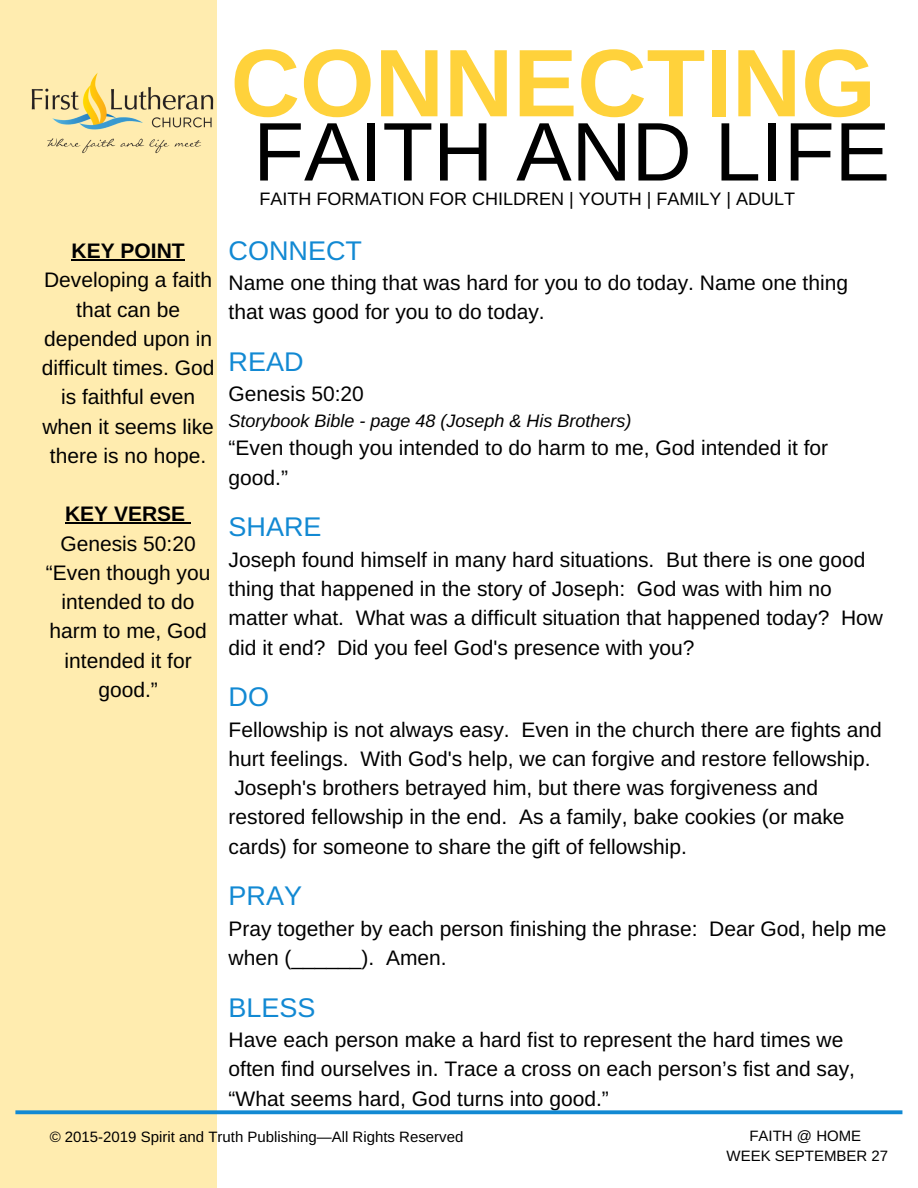
<style>
.page{position:relative;width:918px;height:1188px;background:#fff}
.page>*{position:absolute;margin:0;border:0;box-sizing:border-box;transform-origin:0 0}
.t1{font:700 96px "Arimo";color:#ffd23b}
.t2{font:83.1px "Arimo";color:#000}
.t3{font:27px "Arimo";color:#1289d3}
.t4{font:21px/29.2px "Arimo";color:#000}
.t5{font:700 21px "Arimo";color:#000}
.t6{font:18px "Arimo";color:#000}
.t7{font:italic 18px "Arimo";color:#000}
.t8{font:15px/20.2px "Arimo";color:#000;text-align:center}
</style>
<div class="page">
<div style="left:0;top:0;width:217px;height:1188px;background:#ffecaf"></div>
<svg style="left:15px;top:1110px;width:887px;height:4px"></svg>
<img style="left:31px;top:73px;width:183px;height:80px">
<hr style="left:72px;top:259px;width:113px;height:1px;background:#000">
<hr style="left:65px;top:522px;width:120px;height:2px;background:#000">
<svg style="left:185px;top:522px;width:6px;height:2px"></svg>
<p class="t5" style="left:72px;top:239px;width:115px">KEY POINT</p>
<p class="t4" style="left:42px;top:265px;width:174px;text-align:center">Developing a faith that can be depended upon in difficult times. God is faithful even when it seems like there is no hope.</p>
<p class="t5" style="left:65px;top:502px;width:122px">KEY VERSE</p>
<p class="t4" style="left:46px;top:529px;width:166px;text-align:center">Genesis 50:20 “Even though you intended to do harm to me, God intended it for good.”</p>
<h1 class="t1" style="left:231px;top:29px;width:647px">CONNECTING</h1>
<h2 class="t2" style="left:253px;top:105px;width:638px">FAITH AND LIFE</h2>
<p class="t6" style="left:260px;top:189px;width:537px">FAITH FORMATION FOR CHILDREN | YOUTH | FAMILY | ADULT</p>
<p class="t3" style="left:229px;top:235px;width:135px">CONNECT</p>
<p class="t4" style="left:229px;top:268px;width:621px">Name one thing that was hard for you to do today. Name one thing that was good for you to do today.</p>
<p class="t3" style="left:229px;top:347px;width:76px">READ</p>
<p class="t4" style="left:229px;top:380px;width:137px">Genesis 50:20</p>
<p class="t7" style="left:229px;top:411px;width:404px">Storybook Bible - page 48 (Joseph &amp; His Brothers)</p>
<p class="t4" style="left:229px;top:434px;width:601px">“Even though you intended to do harm to me, God intended it for good.”</p>
<p class="t3" style="left:229px;top:512px;width:94px">SHARE</p>
<p class="t4" style="left:229px;top:545px;width:656px">Joseph found himself in many hard situations. But there is one good thing that happened in the story of Joseph: God was with him no matter what. What was a difficult situation that happened today? How did it end? Did you feel God's presence with you?</p>
<p class="t3" style="left:229px;top:682px;width:42px">DO</p>
<p class="t4" style="left:229px;top:715px;width:655px">Fellowship is not always easy. Even in the church there are fights and hurt feelings. With God's help, we can forgive and restore fellowship.<br>Joseph's brothers betrayed him, but there was forgiveness and restored fellowship in the end. As a family, bake cookies (or make cards) for someone to share the gift of fellowship.</p>
<p class="t3" style="left:229px;top:881px;width:75px">PRAY</p>
<p class="t4" style="left:229px;top:914px;width:659px">Pray together by each person finishing the phrase: Dear God, help me when (______). Amen.</p>
<p class="t3" style="left:229px;top:992px;width:88px">BLESS</p>
<p class="t4" style="left:229px;top:1025px;width:628px">Have each person make a hard fist to represent the hard times we often find ourselves in. Trace a cross on each person’s fist and say, “What seems hard, God turns into good.”</p>
<p class="t8" style="left:50px;top:1126px;width:415px">© 2015-2019 Spirit and Truth Publishing—All Rights Reserved</p>
<p class="t8" style="left:727px;top:1126px;width:163px">FAITH @ HOME<br>WEEK SEPTEMBER 27</p>
</div>
